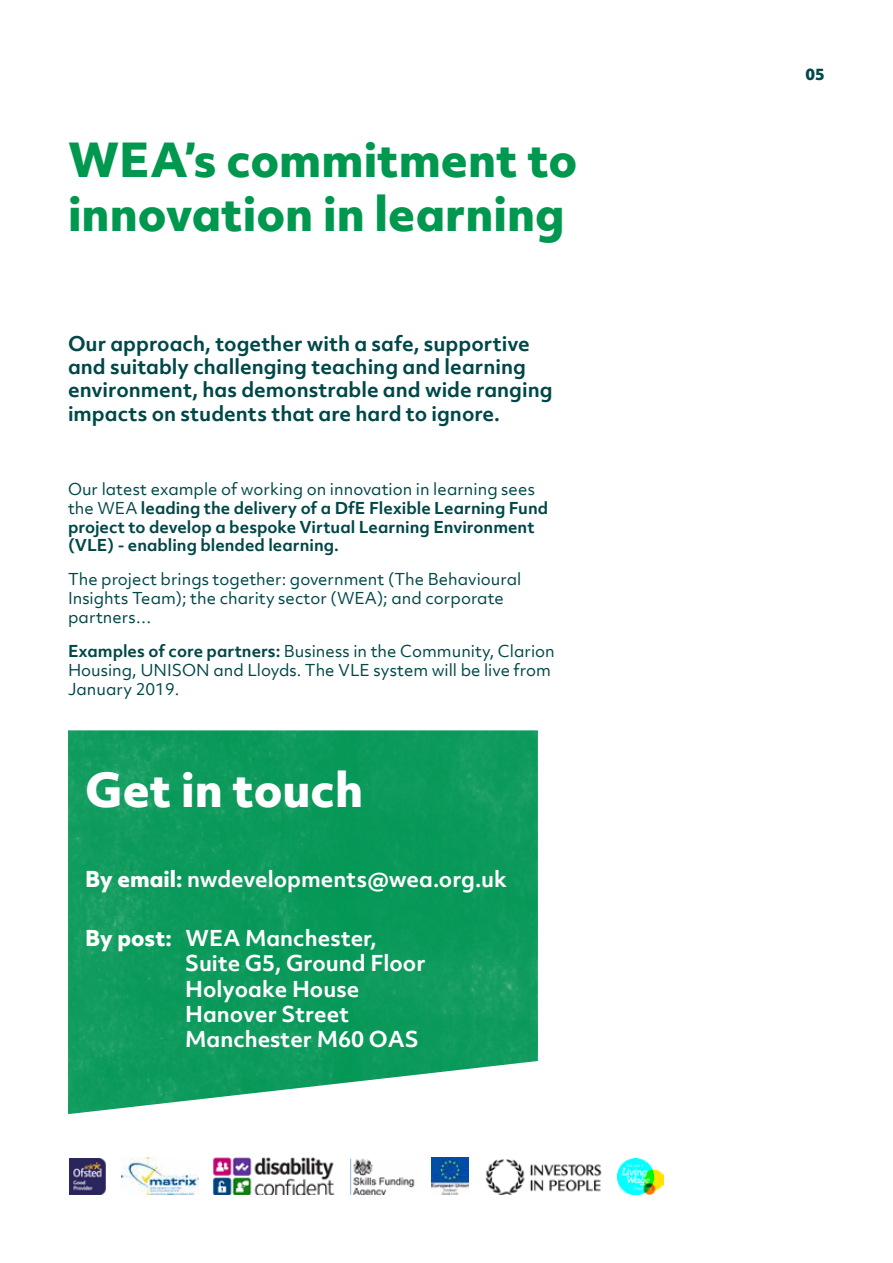
<style>
.page{position:relative;width:893px;height:1263px;background:#fff}
.page>*{position:absolute;margin:0;border:0;box-sizing:border-box;transform-origin:0 0}
.t1{font:800 45px/54px "Objektiv Mk 2";color:#00974f}
.t2{font:800 45px "Objektiv Mk 2";color:#fff}
.t3{font:700 21px/25.3px "Objektiv Mk 2";color:#fff}
.t4{font:700 21px "Objektiv Mk 2";color:#fff}
.t5{font:700 19.5px/23.4px "Objektiv Mk 2";color:#004748}
.t6{font:15.75px/18.9px "Objektiv Mk 2";color:#004748}
.t7{font:700 15.75px/18.9px "Objektiv Mk 2";color:#004748}
.t8{font:800 15px "Objektiv Mk 2";color:#004748}
.s1{font-weight:400}
.s2{font-weight:700}
.s3{font-weight:800}
.s4{font-style:inherit}
</style>
<div class="page">
<img style="left:68px;top:730px;width:470px;height:384px">
<img style="left:69px;top:1158px;width:37px;height:36px">
<img style="left:212px;top:1158px;width:123px;height:36px">
<img style="left:350px;top:1158px;width:65px;height:37px">
<img style="left:122px;top:1158px;width:76px;height:37px">
<img style="left:432px;top:1158px;width:36px;height:36px">
<img style="left:485px;top:1159px;width:117px;height:36px">
<img style="left:618px;top:1158px;width:45px;height:36px">
<h1 class="t1" style="left:68px;top:131px;width:511px">WEA’s commitment to innovation in learning</h1>
<p class="t5" style="left:68px;top:331px;width:486px">Our approach, together with a safe, supportive and suitably challenging teaching and learning environment, has demonstrable and wide ranging impacts on students that are hard to ignore.</p>
<p class="t7" style="left:68px;top:479px;width:482px"><span class="s1">Our latest example of working on innovation in learning sees the WEA</span> leading the delivery of a DfE Flexible Learning Fund project to develop a bespoke Virtual Learning Environment (VLE) - enabling blended learning.</p>
<p class="t6" style="left:68px;top:570px;width:455px">The project brings together: government (The Behavioural<br>Insights Team); the charity sector (WEA); and corporate partners…</p>
<p class="t6" style="left:68px;top:641px;width:488px"><span class="s2">Examples of core partners:</span> Business in the Community, Clarion<br>Housing, UNISON and Lloyds. The VLE system will be live from<br>January 2019.</p>
<h1 class="t2" style="left:85px;top:758px;width:280px">Get in touch</h1>
<h2 class="t4" style="left:85px;top:864px;width:423px"><span class="s3">By email:</span> nwdevelopments@wea.org.uk</h2>
<h2 class="t3" style="left:185px;top:925px;width:242px;text-indent:-100px"><span class="s3">By post:</span> <span class="s4">WEA Manchester,<br></span>Suite G5, Ground Floor<br>Holyoake House<br>Hanover Street<br>Manchester M60 OAS</h2>
<p class="t8" style="left:806px;top:64px;width:21px">05</p>
</div>
